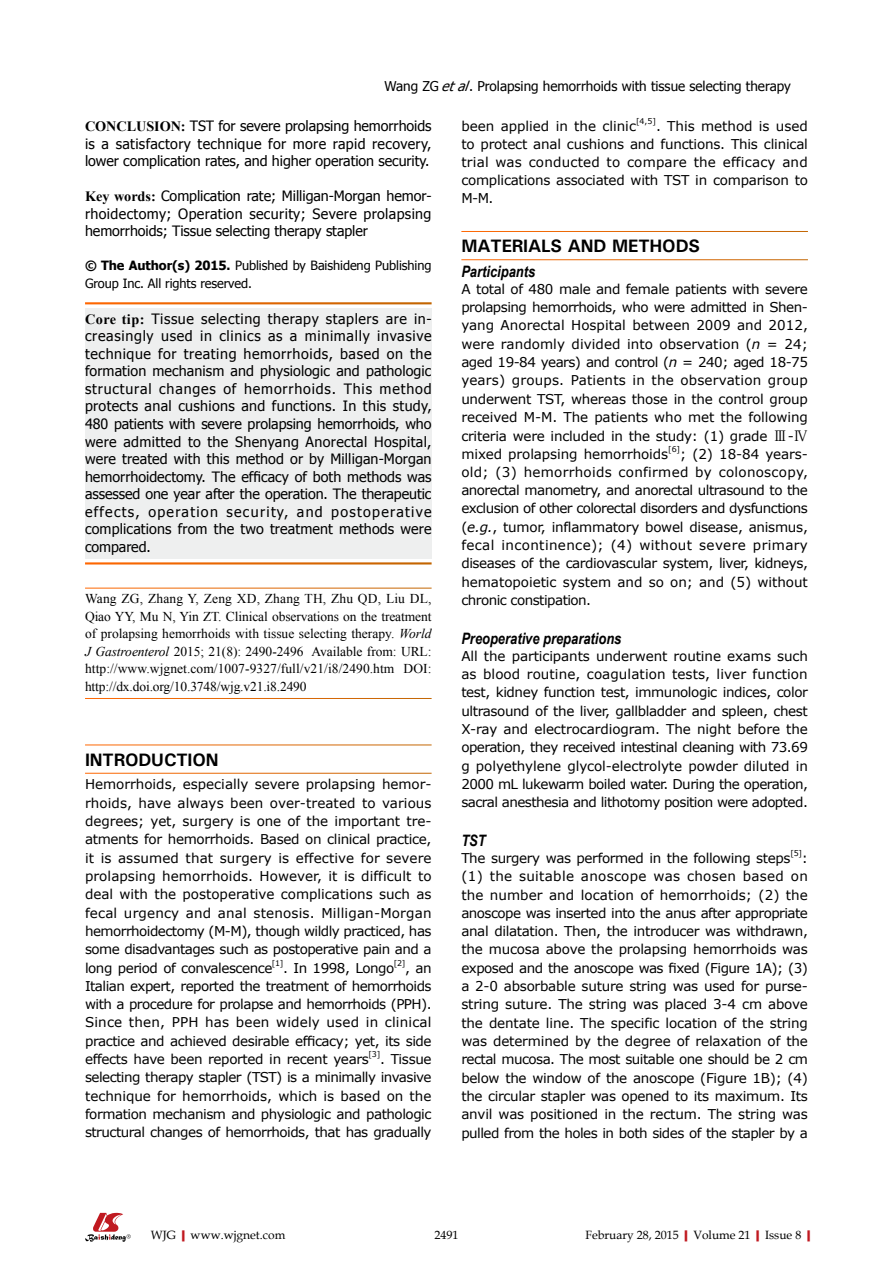
<style>
.page{position:relative;width:893px;height:1263px;background:#fff}
.page>*{position:absolute;margin:0;border:0;box-sizing:border-box;transform-origin:0 0}
.t1{font:700 18px "Univers";letter-spacing:-.01em;color:#000}
.t2{font:italic 700 15.75px "Arial Narrow";color:#000}
.t3{font:14.25px/17.5px "Tahoma";letter-spacing:-.005em;color:#000;text-align:justify}
.t4{font:13.5px/18.3px "Verdana";letter-spacing:-.025em;color:#000;text-align:justify}
.t5{font:13.5px/17.5px "Times New Roman";color:#000;text-align:justify}
.t6{font:13.5px "Tahoma";color:#000}
.t7{font:13.5px "Verdana";color:#000}
.t8{font:12.75px/17.5px "Tahoma";letter-spacing:-.005em;color:#000}
.t9{font:12px "Book Antiqua";color:#000}
.t10{font:7.8px "Verdana";color:#000}
.s1{font-style:italic}
.s2{font-family:"Times New Roman";font-weight:700}
.s3{font-weight:700}
.s4{font-family:"Koz Min Pro";font-size:14.25px}
.s5{font-weight:700;color:#c01920}
</style>
<div class="page">
<div style="left:85px;top:308px;width:347px;height:251px;background:#eeefef"></div>
<svg style="left:85px;top:1213px;width:46px;height:29px"></svg>
<p class="t6" style="left:384px;top:77px;width:408px">Wang ZG <span class="s1">etal</span>. Prolapsing hemorrhoids with tissue selecting therapy</p>
<p class="t3" style="left:85px;top:117px;width:348px"><span class="s2">CONCLUSION:</span> TST for severe prolapsing hemorrhoids is a satisfactory technique for more rapid recovery, lower complication rates, and higher operation security.</p>
<p class="t3" style="left:85px;top:187px;width:348px"><span class="s2">Key words:</span> Complication rate; Milligan-Morgan hemor&shy;rhoidectomy; Operation security; Severe prolapsing hemorrhoids; Tissue selecting therapy stapler</p>
<p class="t8" style="left:85px;top:256px;width:348px"><span class="s3">© The Author(s) 2015.</span> Published by Baishideng Publishing<br>Group Inc. All rights reserved.</p>
<p class="t3" style="left:85px;top:309px;width:348px"><span class="s2">Core tip:</span> Tissue selecting therapy staplers are in&shy;creasingly used in clinics as a minimally invasive technique for treating hemorrhoids, based on the formation mechanism and physiologic and pathologic structural changes of hemorrhoids. This method protects anal cushions and functions. In this study, 480 patients with severe prolapsing hemorrhoids, who were admitted to the Shenyang Anorectal Hospital, were treated with this method or by Milligan-Morgan hemorrhoidectomy. The efficacy of both methods was assessed one year after the operation. The therapeutic effects, operation security, and postoperative complications from the two treatment methods were compared.</p>
<p class="t5" style="left:85px;top:589px;width:348px">Wang ZG, Zhang Y, Zeng XD, Zhang TH, Zhu QD, Liu DL, Qiao YY, Mu N, Yin ZT. Clinical observations on the treatment of prolapsing hemorrhoids with tissue selecting therapy. <span class="s1">World J Gastroenterol</span> 2015; 21(8): 2490-2496 Available from: URL: http://www.wjgnet.com/1007-9327/full/v21/i8/2490.htm DOI: http://dx.doi.org/10.3748/wjg.v21.i8.2490</p>
<p class="t1" style="left:85px;top:748px;width:135px">INTRODUCTION</p>
<p class="t4" style="left:85px;top:775px;width:348px">Hemorrhoids, especially severe prolapsing hemor&shy;rhoids, have always been over-treated to various degrees; yet, surgery is one of the important tre&shy;atments for hemorrhoids. Based on clinical practice, it is assumed that surgery is effective for severe prolapsing hemorrhoids. However, it is difficult to deal with the postoperative complications such as fecal urgency and anal stenosis. Milligan-Morgan hemorrhoidectomy (M-M), though wildly practiced, has some disadvantages such as postoperative pain and a long period of convalescence</p>
<p class="t10" style="left:272px;top:958px;width:13px">[1]</p>
<p class="t4" style="left:283px;top:958px;width:113px">. In 1998, Longo</p>
<p class="t10" style="left:394px;top:958px;width:13px">[2]</p>
<p class="t4" style="left:85px;top:958px;width:348px;text-indent:320px">, an Italian expert, reported the treatment of hemorrhoids with a procedure for prolapse and hemorrhoids (PPH).<br>Since then, PPH has been widely used in clinical practice and achieved desirable efficacy; yet, its side effects have been reported in recent years</p>
<p class="t10" style="left:369px;top:1049px;width:13px">[3]</p>
<p class="t4" style="left:85px;top:1049px;width:348px;text-indent:295px">. Tissue selecting therapy stapler (TST) is a minimally invasive technique for hemorrhoids, which is based on the formation mechanism and physiologic and pathologic structural changes of hemorrhoids, that has gradually</p>
<p class="t7" style="left:461px;top:117px;width:176px">been applied in the clinic</p>
<p class="t10" style="left:636px;top:116px;width:21px">[4,5]</p>
<p class="t4" style="left:461px;top:116px;width:348px;text-indent:195px">. This method is used to protect anal cushions and functions. This clinical trial was conducted to compare the efficacy and complications associated with TST in comparison to M-M.</p>
<p class="t1" style="left:461px;top:234px;width:240px">MATERIALS AND METHODS</p>
<p class="t2" style="left:461px;top:259px;width:75px">Participants</p>
<p class="t4" style="left:461px;top:279px;width:348px">A total of 480 male and female patients with severe prolapsing hemorrhoids, who were admitted in Shen&shy;yang Anorectal Hospital between 2009 and 2012, were randomly divided into observation (<span class="s1">n</span> = 24; aged 19-84 years) and control (<span class="s1">n</span> = 240; aged 18-75 years) groups. Patients in the observation group underwent TST, whereas those in the control group received M-M. The patients who met the following criteria were included in the study: (1) grade <span class="s4">Ⅲ</span>-<span class="s4">Ⅳ </span>mixed prolapsing hemorrhoids</p>
<p class="t10" style="left:668px;top:444px;width:14px">[6]</p>
<p class="t4" style="left:461px;top:444px;width:348px;text-align:left;text-indent:219px">; (2) 18-84 years&shy;old; (3) hemorrhoids confirmed by colonoscopy, anorectal manometry, and anorectal ultrasound to the exclusion of other colorectal disorders and dysfunctions (<span class="s1">e.g.</span>, tumor, inflammatory bowel disease, anismus, fecal incontinence); (4) without severe primary diseases of the cardiovascular system, liver, kidneys, hematopoietic system and so on; and (5) without chronic constipation.</p>
<p class="t2" style="left:461px;top:626px;width:162px">Preoperative preparations</p>
<p class="t4" style="left:461px;top:646px;width:348px">All the participants underwent routine exams such as blood routine, coagulation tests, liver function test, kidney function test, immunologic indices, color ultrasound of the liver, gallbladder and spleen, chest X-ray and electrocardiogram. The night before the operation, they received intestinal cleaning with 73.69 g polyethylene glycol-electrolyte powder diluted in 2000 mL lukewarm boiled water. During the operation, sacral anesthesia and lithotomy position were adopted.</p>
<p class="t2" style="left:461px;top:829px;width:26px">TST</p>
<p class="t4" style="left:461px;top:848px;width:331px">The surgery was performed in the following steps</p>
<p class="t10" style="left:790px;top:848px;width:13px">[5]</p>
<p class="t4" style="left:461px;top:848px;width:348px;text-align:left;text-indent:340px">: (1) the suitable anoscope was chosen based on the number and location of hemorrhoids; (2) the anoscope was inserted into the anus after appropriate anal dilatation. Then, the introducer was withdrawn, the mucosa above the prolapsing hemorrhoids was exposed and the anoscope was fixed (Figure 1A); (3) a 2-0 absorbable suture string was used for purse&shy;string suture. The string was placed 3-4 cm above the dentate line. The specific location of the string was determined by the degree of relaxation of the rectal mucosa. The most suitable one should be 2 cm below the window of the anoscope (Figure 1B); (4) the circular stapler was opened to its maximum. Its anvil was positioned in the rectum. The string was pulled from the holes in both sides of the stapler by a</p>
<p class="t9" style="left:151px;top:1226px;width:136px">WJG<span class="s5">|</span>www.wjgnet.com</p>
<p class="t9" style="left:434px;top:1226px;width:25px">2491</p>
<p class="t9" style="left:585px;top:1226px;width:232px">February 28, 2015<span class="s5">|</span>Volume 21<span class="s5">|</span>Issue 8<span class="s5">|</span></p>
</div>
